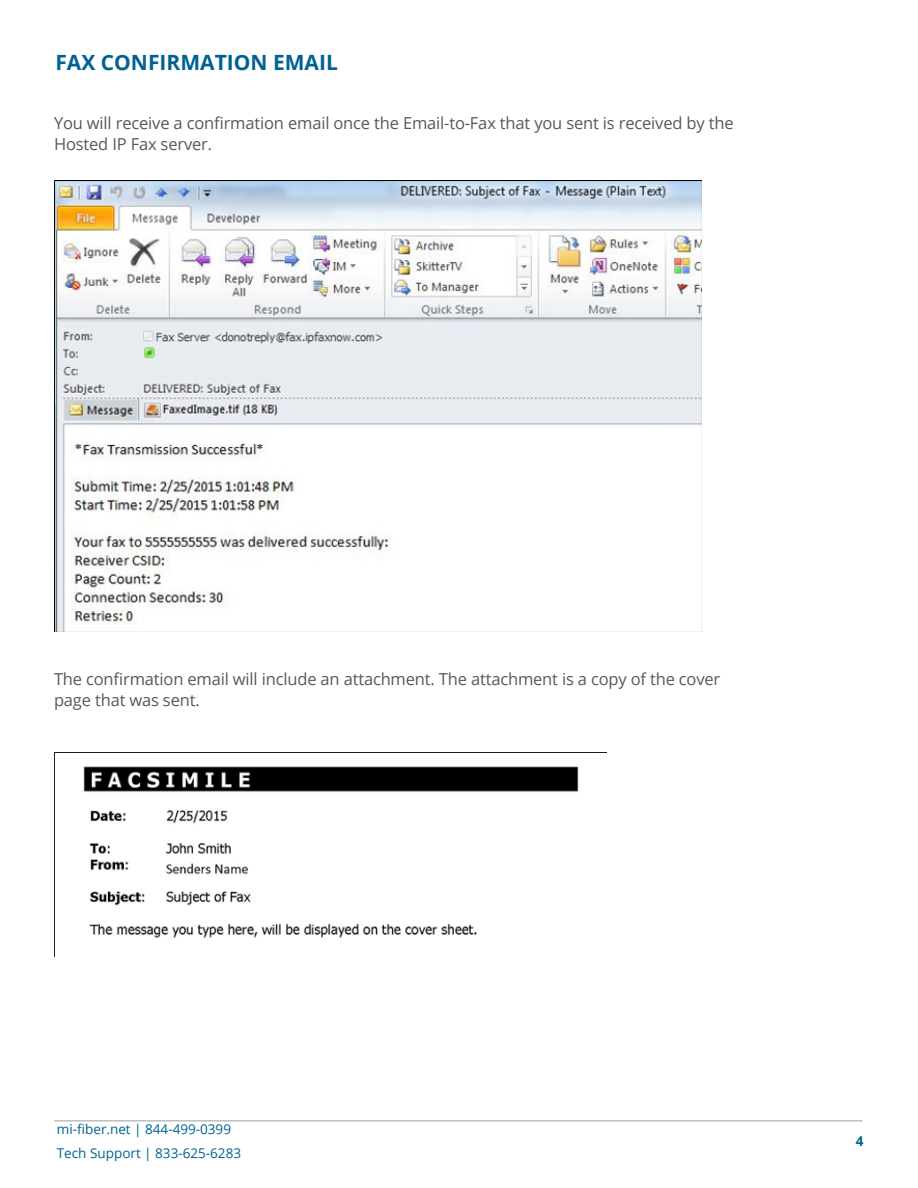
<style>
.page{position:relative;width:918px;height:1188px;background:#fff}
.page>*{position:absolute;margin:0;border:0;box-sizing:border-box;transform-origin:0 0}
.t1{font:700 21px "Open Sans";color:#006192}
.t2{font:16.5px/21px "Open Sans";letter-spacing:-.01em;color:#57585a}
.t3{font:13.5px/24px "Open Sans";color:#006192}
.t4{font:700 13.5px "Open Sans";color:#006192}
</style>
<div class="page">
<hr style="left:54px;top:1120px;width:809px;height:1px;background:#64676b">
<img style="left:54px;top:180px;width:648px;height:452px">
<img style="left:54px;top:753px;width:525px;height:203px">
<p class="t1" style="left:55px;top:48px;width:284px">FAX CONFIRMATION EMAIL</p>
<p class="t2" style="left:54px;top:112px;width:681px">You will receive a confirmation email once the Email-to-Fax that you sent is received by the<br>Hosted IP Fax server.</p>
<p class="t2" style="left:54px;top:669px;width:668px">The confirmation email will include an attachment. The attachment is a copy of the cover page that was sent.</p>
<p class="t3" style="left:57px;top:1117px;width:186px">mi-fiber.net | 844-499-0399<br>Tech Support | 833-625-6283</p>
<p class="t4" style="left:856px;top:1132px;width:9px">4</p>
</div>
